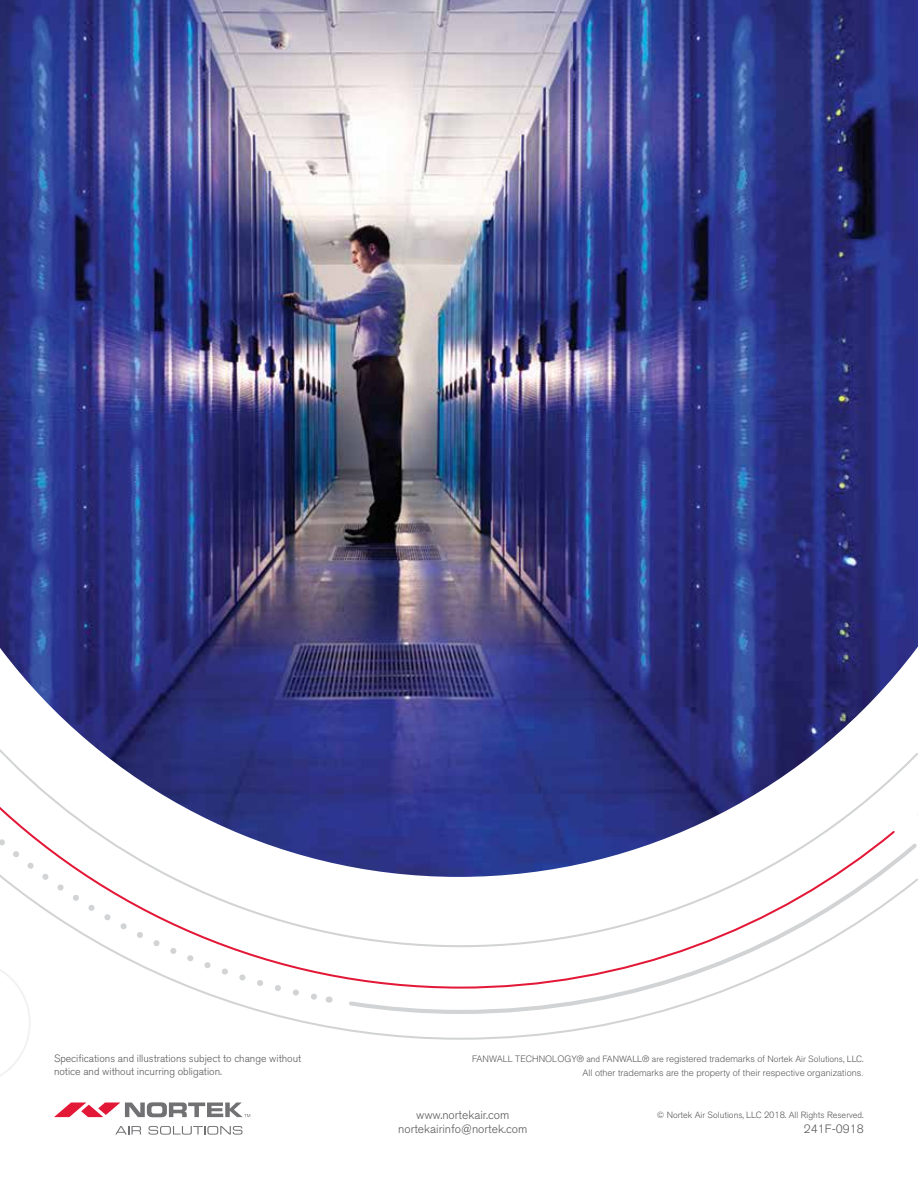
<style>
.page{position:relative;width:918px;height:1188px;background:#fff}
.page>*{position:absolute;margin:0;border:0;box-sizing:border-box;transform-origin:0 0}
.t1{font:300 12px/14.4px "Akzidenz Grotesk BE";color:#58595b;text-align:center}
.t2{font:300 10.5px/12.6px "Akzidenz Grotesk BE";color:#58595b}
.t3{font:300 9px/14.4px "Helvetica";color:#58595b;text-align:right}
.t4{font:300 9px "Akzidenz Grotesk BE";color:#58595b}
.s1{font-family:"Akzidenz Grotesk BE"}
</style>
<div class="page">
<svg style="left:349px;top:990px;width:378px;height:26px"></svg>
<svg style="left:0;top:990px;width:30px;height:86px"></svg>
<svg style="left:0;top:877px;width:916px;height:113px"></svg>
<svg style="left:54px;top:1102px;width:196px;height:15px"></svg>
<svg style="left:115px;top:1126px;width:26px;height:9px"></svg>
<svg style="left:148px;top:1126px;width:95px;height:9px"></svg>
<img style="left:0;top:0;width:918px;height:877px">
<p class="t2" style="left:54px;top:1053px;width:249px">Specifications and illustrations subject to change without notice and without incurring obligation.</p>
<p class="t3" style="left:472px;top:1051px;width:393px">FANWALL TECHNOLOGY® <span class="s1">and FANWALL</span>® <span class="s1">are</span> registered trademarks of <span class="s1">Nortek Air Solutions, LLC.<br></span>All other trademarks are the property of their respective organizations.</p>
<h1 class="t1" style="left:398px;top:1108px;width:131px">www.nortekair.com nortekairinfo@nortek.com</h1>
<p class="t4" style="left:657px;top:1110px;width:208px">© Nortek Air Solutions, LLC 2018. All Rights Reserved.</p>
<h1 class="t1" style="left:804px;top:1122px;width:61px">241F-0918</h1>
</div>
